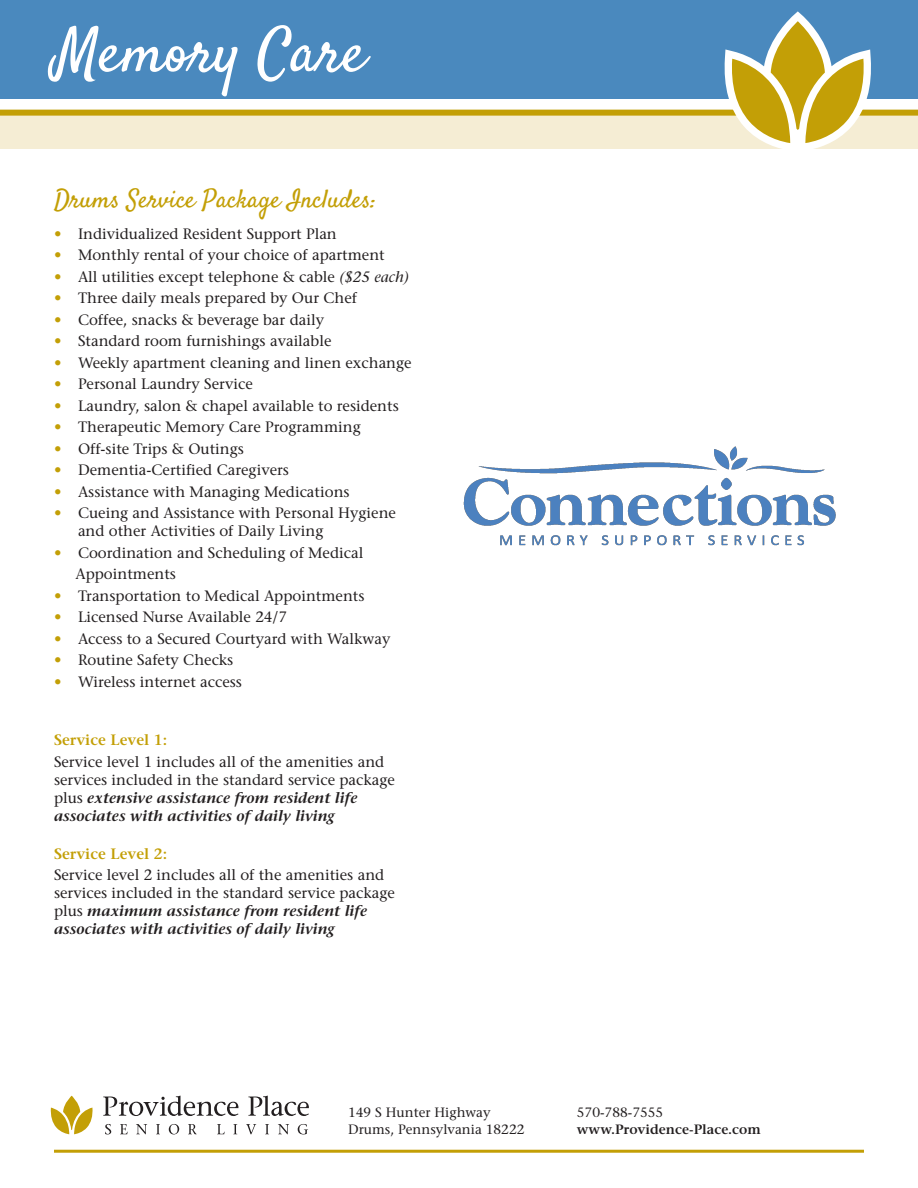
<style>
.page{position:relative;width:918px;height:1188px;background:#fff}
.page>*{position:absolute;margin:0;border:0;box-sizing:border-box;transform-origin:0 0}
.t1{font:61.5px "Satisfy";color:#fff}
.t2{font:25.5px "Satisfy";color:#c39f06}
.t3{font:15px/18px "Stone Serif";color:#231f20}
.t4{font:600 15px "Stone Serif";color:#c39f06}
.t5{font:13.5px "Stone Serif";color:#231f20}
.t6{font:600 13.5px "Stone Serif";color:#231f20}
.s1{color:#c39f06}
.s2{font-style:italic}
.s3{font-weight:600;font-style:italic}
</style>
<div class="page">
<div style="left:0;top:112px;width:918px;height:37px;background:#f5edd4"></div>
<div style="left:0;top:0;width:918px;height:98px;background:#4a89be"></div>
<hr style="left:54px;top:1150px;width:810px;height:3px;background:#c39f06">
<div style="left:0;top:110px;width:918px;height:6px;background:#c39f06"></div>
<svg style="left:725px;top:11px;width:146px;height:138px"></svg>
<img style="left:463px;top:446px;width:373px;height:100px">
<svg style="left:103px;top:1096px;width:135px;height:20px"></svg>
<svg style="left:248px;top:1096px;width:61px;height:20px"></svg>
<svg style="left:51px;top:1096px;width:42px;height:38px"></svg>
<svg style="left:105px;top:1124px;width:6px;height:10px"></svg>
<svg style="left:120px;top:1124px;width:8px;height:10px"></svg>
<svg style="left:136px;top:1124px;width:11px;height:10px"></svg>
<svg style="left:156px;top:1124px;width:4px;height:10px"></svg>
<svg style="left:169px;top:1124px;width:10px;height:10px"></svg>
<svg style="left:188px;top:1124px;width:9px;height:10px"></svg>
<svg style="left:217px;top:1124px;width:8px;height:10px"></svg>
<svg style="left:233px;top:1124px;width:4px;height:10px"></svg>
<svg style="left:246px;top:1124px;width:10px;height:10px"></svg>
<svg style="left:265px;top:1124px;width:4px;height:10px"></svg>
<svg style="left:278px;top:1124px;width:11px;height:10px"></svg>
<svg style="left:298px;top:1124px;width:10px;height:10px"></svg>
<p class="t1" style="left:54px;top:13px;width:313px">Memory Care</p>
<p class="t2" style="left:54px;top:183px;width:324px">Drums Service Package Includes:</p>
<p class="t3" style="left:54px;top:224px;width:284px"><span class="s1">•</span> Individualized Resident Support Plan</p>
<p class="t3" style="left:54px;top:246px;width:332px"><span class="s1">•</span> Monthly rental of your choice of apartment</p>
<p class="t3" style="left:54px;top:267px;width:356px"><span class="s1">•</span> All utilities except telephone &amp; cable <span class="s2">($25 each)</span></p>
<p class="t3" style="left:54px;top:289px;width:305px"><span class="s1">•</span> Three daily meals prepared by Our Chef</p>
<p class="t3" style="left:54px;top:310px;width:272px"><span class="s1">•</span> Coffee, snacks &amp; beverage bar daily</p>
<p class="t3" style="left:54px;top:332px;width:279px"><span class="s1">•</span> Standard room furnishings available</p>
<p class="t3" style="left:54px;top:353px;width:359px"><span class="s1">•</span> Weekly apartment cleaning and linen exchange</p>
<p class="t3" style="left:54px;top:375px;width:200px"><span class="s1">•</span> Personal Laundry Service</p>
<p class="t3" style="left:54px;top:396px;width:346px"><span class="s1">•</span> Laundry, salon &amp; chapel available to residents</p>
<p class="t3" style="left:54px;top:418px;width:308px"><span class="s1">•</span> Therapeutic Memory Care Programming</p>
<p class="t3" style="left:54px;top:439px;width:191px"><span class="s1">•</span> Off-site Trips &amp; Outings</p>
<p class="t3" style="left:54px;top:461px;width:237px"><span class="s1">•</span> Dementia-Certified Caregivers</p>
<p class="t3" style="left:54px;top:482px;width:297px"><span class="s1">•</span> Assistance with Managing Medications</p>
<p class="t3" style="left:78px;top:504px;width:320px;text-indent:-24px"><span class="s1">•</span> Cueing and Assistance with Personal Hygiene and other Activities of Daily Living</p>
<p class="t3" style="left:54px;top:543px;width:311px"><span class="s1">•</span> Coordination and Scheduling of Medical</p>
<p class="t3" style="left:76px;top:565px;width:102px">Appointments</p>
<p class="t3" style="left:54px;top:587px;width:312px"><span class="s1">•</span> Transportation to Medical Appointments</p>
<p class="t3" style="left:54px;top:608px;width:235px"><span class="s1">•</span> Licensed Nurse Available 24/7</p>
<p class="t3" style="left:54px;top:630px;width:338px"><span class="s1">•</span> Access to a Secured Courtyard with Walkway</p>
<p class="t3" style="left:54px;top:651px;width:181px"><span class="s1">•</span> Routine Safety Checks</p>
<p class="t3" style="left:54px;top:673px;width:190px"><span class="s1">•</span> Wireless internet access</p>
<p class="t4" style="left:54px;top:731px;width:115px">Service Level 1:</p>
<p class="t3" style="left:54px;top:753px;width:342px">Service level 1 includes all of the amenities and services included in the standard service package plus <span class="s3">extensive assistance from resident life associates with activities of daily living</span></p>
<p class="t4" style="left:54px;top:845px;width:115px">Service Level 2:</p>
<p class="t3" style="left:54px;top:866px;width:342px">Service level 2 includes all of the amenities and services included in the standard service package plus <span class="s3">maximum assistance from resident life associates with activities of daily living</span></p>
<p class="t5" style="left:348px;top:1105px;width:144px">149 S Hunter Highway</p>
<p class="t5" style="left:348px;top:1121px;width:178px">Drums, Pennsylvania 18222</p>
<p class="t5" style="left:577px;top:1105px;width:88px">570-788-7555</p>
<p class="t6" style="left:577px;top:1121px;width:186px">www.Providence-Place.com</p>
</div>
